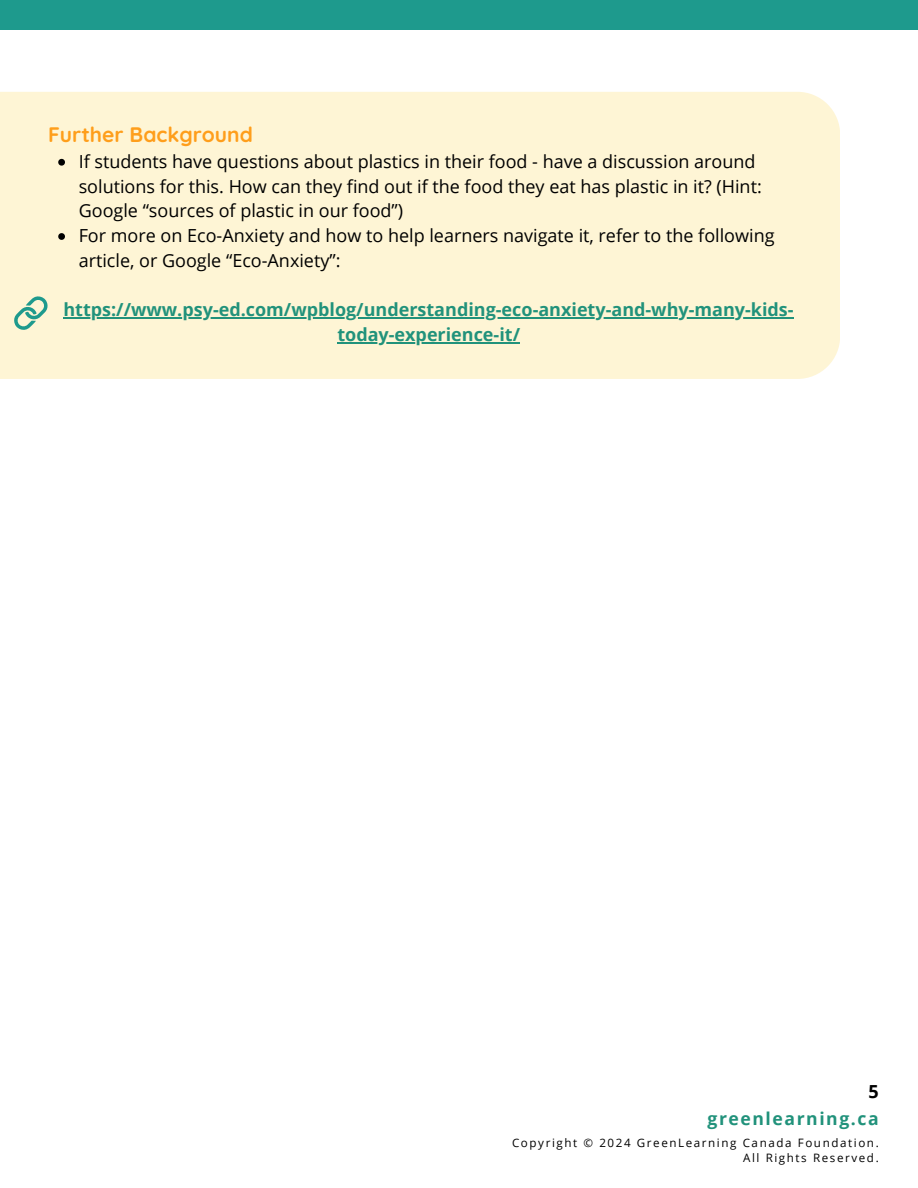
<style>
.page{position:relative;width:918px;height:1188px;background:#fff}
.page>*{position:absolute;margin:0;border:0;box-sizing:border-box;transform-origin:0 0}
.t1{font:700 21px "Quicksand";color:#ff9e1b}
.t2{font:18px/24.8px "Open Sans";color:#000}
.t3{font:700 18px "Open Sans";color:#21927b}
.t4{font:700 18px "Open Sans";color:#000}
.t5{font:700 17.55px "Open Sans";letter-spacing:.09em;color:#21927b}
.t6{font:11.55px "Open Sans";letter-spacing:.14em;color:#000}
</style>
<div class="page">
<div style="left:0;top:0;width:918px;height:29px;background:#1e9a8d"></div>
<div style="left:0;top:92px;width:840px;height:287px;background:#fef5d5"></div>
<svg style="left:58px;top:159px;width:7px;height:7px"></svg>
<svg style="left:58px;top:233px;width:7px;height:7px"></svg>
<hr style="left:63px;top:317px;width:731px;height:2px;background:#21927b">
<hr style="left:337px;top:342px;width:183px;height:1px;background:#21927b">
<svg style="left:14px;top:296px;width:34px;height:35px"></svg>
<h2 class="t1" style="left:48px;top:121px;width:206px">Further Background</h2>
<p class="t2" style="left:79px;top:149px;width:685px">If students have questions about plastics in their food - have a discussion around solutions for this. How can they find out if the food they eat has plastic in it? (Hint:<br>Google “sources of plastic in our food”)</p>
<h2 class="t2" style="left:79px;top:223px;width:697px">For more on Eco-Anxiety and how to help learners navigate it, refer to the following article, or Google “Eco-Anxiety”:</h2>
<p class="t3" style="left:63px;top:297px;width:732px">https://www.psy-ed.com/wpblog/understanding-eco-anxiety-and-why-many-kids-</p>
<p class="t3" style="left:337px;top:322px;width:184px">today-experience-it/</p>
<p class="t4" style="left:868px;top:1078px;width:12px">5</p>
<p class="t5" style="left:708px;top:1106px;width:173px">greenlearning.ca</p>
<p class="t6" style="left:512px;top:1134px;width:368px">Copyright © 2024 GreenLearning Canada Foundation.</p>
<h1 class="t6" style="left:743px;top:1150px;width:137px">All Rights Reserved.</h1>
</div>
